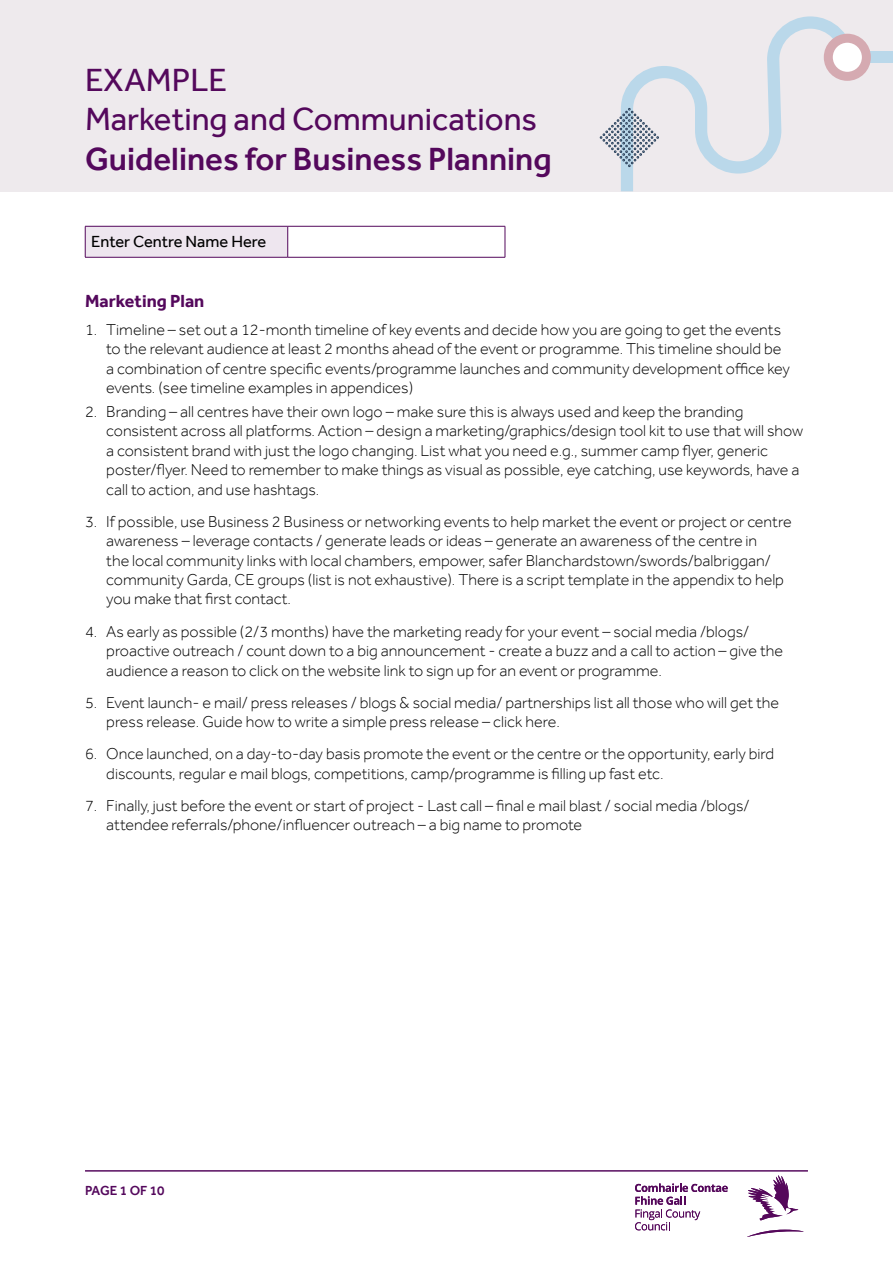
<style>
.page{position:relative;width:893px;height:1263px;background:#fff}
.page>*{position:absolute;margin:0;border:0;box-sizing:border-box;transform-origin:0 0}
.t1{font:33px/39.6px "Effra";color:#54085c}
.t2{font:500 33px "Effra";color:#54085c}
.t3{font:700 18px "Effra";color:#54085c}
.t4{font:16.5px "Effra";color:#000}
.t5{font:300 16.2px/19.5px "Effra";color:#000}
.t6{font:500 13.5px "Effra";color:#54085c}
</style>
<div class="page">
<div style="left:0;top:0;width:893px;height:191px;background:#eeeaed"></div>
<div style="left:841px;top:51px;width:52px;height:12px;background:#bad8ea"></div>
<svg style="left:600px;top:16px;width:259px;height:175px"></svg>
<div style="left:828px;top:38px;width:38px;height:38px;background:#fff;border-radius:50%"></div>
<div style="left:824px;top:34px;width:47px;height:47px;border:9px solid #d5aab1;border-radius:50%"></div>
<div style="left:85px;top:226px;width:203px;height:31px;background:#eee6ef"></div>
<hr style="left:85px;top:226px;width:203px;height:1px;background:#54085c">
<hr style="left:85px;top:226px;width:1px;height:31px;background:#54085c">
<hr style="left:288px;top:226px;width:217px;height:1px;background:#54085c">
<hr style="left:287px;top:226px;width:1px;height:31px;background:#54085c">
<hr style="left:505px;top:226px;width:1px;height:31px;background:#54085c">
<hr style="left:85px;top:257px;width:203px;height:1px;background:#54085c">
<hr style="left:288px;top:257px;width:217px;height:1px;background:#54085c">
<hr style="left:85px;top:1170px;width:723px;height:1px;background:#54085c">
<svg style="left:635px;top:1183px;width:93px;height:47px"></svg>
<svg style="left:748px;top:1175px;width:50px;height:45px"></svg>
<svg style="left:747px;top:1230px;width:56px;height:7px"></svg>
<h1 class="t1" style="left:85px;top:60px;width:454px">EXAMPLE<br>Marketing and Communications</h1>
<h1 class="t2" style="left:85px;top:139px;width:468px">Guidelines for Business Planning</h1>
<p class="t4" style="left:91px;top:232px;width:177px">Enter Centre Name Here</p>
<p class="t3" style="left:85px;top:290px;width:121px">Marketing Plan</p>
<p class="t5" style="left:106px;top:319px;width:685px;text-indent:-21px">1. Timeline – set out a 12-month timeline of key events and decide how you are going to get the events to the relevant audience at least 2 months ahead of the event or programme. This timeline should be a combination of centre specific events/programme launches and community development office key events. (see timeline examples in appendices)</p>
<p class="t5" style="left:106px;top:401px;width:698px;text-indent:-21px">2. Branding – all centres have their own logo – make sure this is always used and keep the branding consistent across all platforms. Action – design a marketing/graphics/design tool kit to use that will show a consistent brand with just the logo changing. List what you need e.g., summer camp flyer, generic poster/flyer. Need to remember to make things as visual as possible, eye catching, use keywords, have a call to action, and use hashtags.</p>
<p class="t5" style="left:106px;top:511px;width:687px;text-indent:-21px">3. If possible, use Business 2 Business or networking events to help market the event or project or centre awareness – leverage contacts / generate leads or ideas – generate an awareness of the centre in<br>the local community links with local chambers, empower, safer Blanchardstown/swords/balbriggan/ community Garda, CE groups (list is not exhaustive). There is a script template in the appendix to help you make that first contact.</p>
<p class="t5" style="left:106px;top:621px;width:678px;text-indent:-21px">4. As early as possible (2/3 months) have the marketing ready for your event – social media /blogs/ proactive outreach / count down to a big announcement - create a buzz and a call to action – give the audience a reason to click on the website link to sign up for an event or programme.</p>
<p class="t5" style="left:106px;top:692px;width:674px;text-indent:-21px">5. Event launch- e mail/ press releases / blogs &amp; social media/ partnerships list all those who will get the press release. Guide how to write a simple press release – click here.</p>
<p class="t5" style="left:106px;top:744px;width:669px;text-indent:-21px">6. Once launched, on a day-to-day basis promote the event or the centre or the opportunity, early bird discounts, regular e mail blogs, competitions, camp/programme is filling up fast etc.</p>
<p class="t5" style="left:106px;top:796px;width:645px;text-indent:-21px">7. Finally, just before the event or start of project - Last call – final e mail blast / social media /blogs/ attendee referrals/phone/influencer outreach – a big name to promote</p>
<p class="t6" style="left:85px;top:1182px;width:81px">PAGE 1 OF 10</p>
</div>
